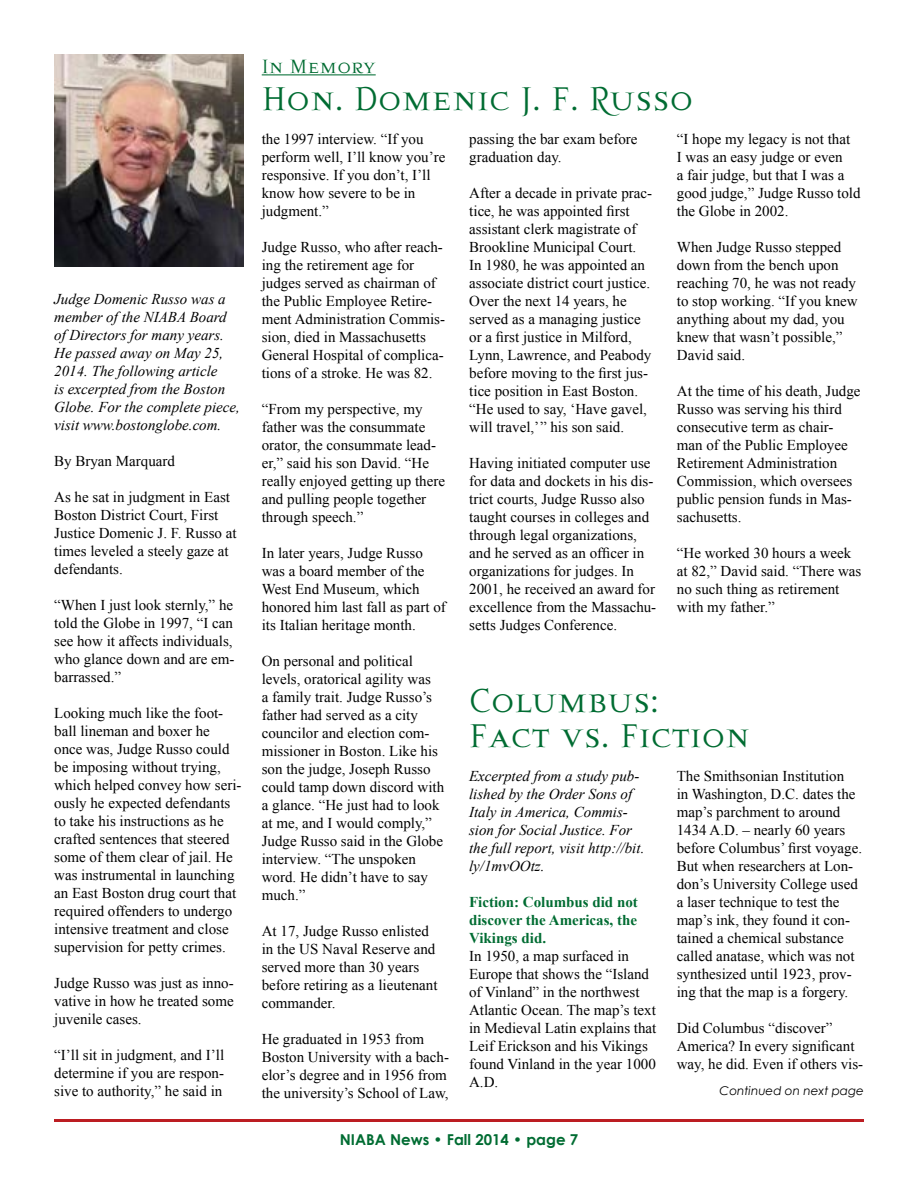
<style>
.page{position:relative;width:918px;height:1188px;background:#fff}
.page>*{position:absolute;margin:0;border:0;box-sizing:border-box;transform-origin:0 0}
.t1{font:36px/34.5px "Kartago";color:#006c32}
.t2{font:21px "Kartago";color:#006c32}
.t3{font:15px/18px "Times New Roman";color:#000}
.t4{font:italic 15px/18px "Times New Roman";color:#000}
.t5{font:700 15px/18px "Times New Roman";color:#006c32;text-align:justify}
.t6{font:700 15px "Century Gothic";color:#006c32}
.t7{font:italic 12px "Century Gothic";color:#000}
</style>
<div class="page">
<hr style="left:54px;top:1119px;width:810px;height:3px;background:#bc1d22">
<hr style="left:262px;top:74px;width:114px;height:1px;background:#006c32">
<img style="left:54px;top:54px;width:189px;height:213px">
<p class="t4" style="left:54px;top:290px;width:187px">Judge Domenic Russo was a member of the NIABA Board of Directors for many years.<br>He passed away on May 25,<br>2014. The following article<br>is excerpted from the Boston<br>Globe. For the complete piece, visit www.bostonglobe.com.</p>
<p class="t3" style="left:54px;top:452px;width:122px">By Bryan Marquard</p>
<p class="t3" style="left:54px;top:488px;width:184px">As he sat in judgment in East<br>Boston District Court, First<br>Justice Domenic J. F. Russo at times leveled a steely gaze at defendants.</p>
<p class="t3" style="left:54px;top:596px;width:182px">“When I just look sternly,” he told the Globe in 1997, “I can see how it affects individuals, who glance down and are em&shy;barrassed.”</p>
<p class="t3" style="left:54px;top:704px;width:189px">Looking much like the foot&shy;ball lineman and boxer he once was, Judge Russo could be imposing without trying, which helped convey how seri&shy;ously he expected defendants to take his instructions as he crafted sentences that steered some of them clear of jail. He was instrumental in launching an East Boston drug court that required offenders to undergo intensive treatment and close supervision for petty crimes.</p>
<p class="t3" style="left:54px;top:974px;width:181px;text-align:justify">Judge Russo was just as inno&shy;vative in how he treated some juvenile cases.</p>
<p class="t3" style="left:54px;top:1046px;width:171px;text-align:justify">“I’ll sit in judgment, and I’ll determine if you are respon&shy;sive to authority,” he said in</p>
<h2 class="t2" style="left:262px;top:54px;width:115px">In Memory</h2>
<h1 class="t1" style="left:262px;top:81px;width:433px">Hon. Domenic J. F. Russo</h1>
<p class="t3" style="left:262px;top:130px;width:185px">the 1997 interview. “If you perform well, I’ll know you’re responsive. If you don’t, I’ll know how severe to be in judgment.”</p>
<p class="t3" style="left:262px;top:238px;width:185px">Judge Russo, who after reach&shy;ing the retirement age for judges served as chairman of the Public Employee Retire&shy;ment Administration Commis&shy;sion, died in Massachusetts<br>General Hospital of complica&shy;tions of a stroke. He was 82.</p>
<p class="t3" style="left:262px;top:400px;width:185px">“From my perspective, my father was the consummate orator, the consummate lead&shy;er,” said his son David. “He really enjoyed getting up there and pulling people together through speech.”</p>
<p class="t3" style="left:262px;top:544px;width:186px">In later years, Judge Russo was a board member of the<br>West End Museum, which honored him last fall as part of its Italian heritage month.</p>
<p class="t3" style="left:262px;top:652px;width:184px">On personal and political levels, oratorical agility was<br>a family trait. Judge Russo’s father had served as a city councilor and election com&shy;missioner in Boston. Like his son the judge, Joseph Russo could tamp down discord with a glance. “He just had to look at me, and I would comply,”<br>Judge Russo said in the Globe interview. “The unspoken word. He didn’t have to say much.”</p>
<p class="t3" style="left:262px;top:922px;width:177px">At 17, Judge Russo enlisted in the US Naval Reserve and served more than 30 years before retiring as a lieutenant commander.</p>
<p class="t3" style="left:262px;top:1030px;width:189px">He graduated in 1953 from<br>Boston University with a bach&shy;elor’s degree and in 1956 from the university’s School of Law,</p>
<p class="t3" style="left:469px;top:130px;width:170px">passing the bar exam before graduation day.</p>
<p class="t3" style="left:469px;top:184px;width:184px">After a decade in private prac&shy;tice, he was appointed first assistant clerk magistrate of<br>Brookline Municipal Court.<br>In 1980, he was appointed an associate district court justice.<br>Over the next 14 years, he served as a managing justice or a first justice in Milford,<br>Lynn, Lawrence, and Peabody before moving to the first jus&shy;tice position in East Boston. “He used to say, ‘Have gavel, will travel,’” his son said.</p>
<p class="t3" style="left:469px;top:454px;width:188px">Having initiated computer use for data and dockets in his dis&shy;trict courts, Judge Russo also taught courses in colleges and through legal organizations, and he served as an officer in organizations for judges. In<br>2001, he received an award for excellence from the Massachu&shy;setts Judges Conference.</p>
<p class="t3" style="left:677px;top:130px;width:185px">“I hope my legacy is not that<br>I was an easy judge or even<br>a fair judge, but that I was a good judge,” Judge Russo told the Globe in 2002.</p>
<p class="t3" style="left:677px;top:238px;width:182px">When Judge Russo stepped down from the bench upon reaching 70, he was not ready to stop working. “If you knew anything about my dad, you knew that wasn’t possible,”<br>David said.</p>
<p class="t3" style="left:677px;top:382px;width:185px">At the time of his death, Judge<br>Russo was serving his third consecutive term as chair&shy;man of the Public Employee<br>Retirement Administration<br>Commission, which oversees public pension funds in Mas&shy;sachusetts.</p>
<p class="t3" style="left:677px;top:544px;width:186px">“He worked 30 hours a week at 82,” David said. “There was no such thing as retirement with my father.”</p>
<h1 class="t1" style="left:469px;top:683px;width:283px">Columbus:<br>Fact vs. Fiction</h1>
<p class="t4" style="left:469px;top:767px;width:177px">Excerpted from a study pub&shy;lished by the Order Sons of<br>Italy in America, Commis&shy;sion for Social Justice. For the full report, visit http://bit. ly/1mvOOtz.</p>
<p class="t5" style="left:469px;top:893px;width:170px">Fiction: Columbus did not discover the Americas, the Vikings did.</p>
<p class="t3" style="left:469px;top:947px;width:189px">In 1950, a map surfaced in<br>Europe that shows the “Island of Vinland” in the northwest<br>Atlantic Ocean. The map’s text in Medieval Latin explains that<br>Leif Erickson and his Vikings found Vinland in the year 1000<br>A.D.</p>
<p class="t3" style="left:677px;top:767px;width:187px">The Smithsonian Institution<br>in Washington, D.C. dates the map’s parchment to around<br>1434 A.D. – nearly 60 years before Columbus’ first voyage.<br>But when researchers at Lon&shy;don’s University College used a laser technique to test the map’s ink, they found it con&shy;tained a chemical substance called anatase, which was not synthesized until 1923, prov&shy;ing that the map is a forgery.</p>
<p class="t3" style="left:677px;top:1019px;width:188px">Did Columbus “discover”<br>America? In every significant way, he did. Even if others vis-</p>
<p class="t7" style="left:720px;top:1082px;width:146px">Continued on next page</p>
<p class="t6" style="left:340px;top:1128px;width:240px">NIABA News • Fall 2014 • page 7</p>
</div>
